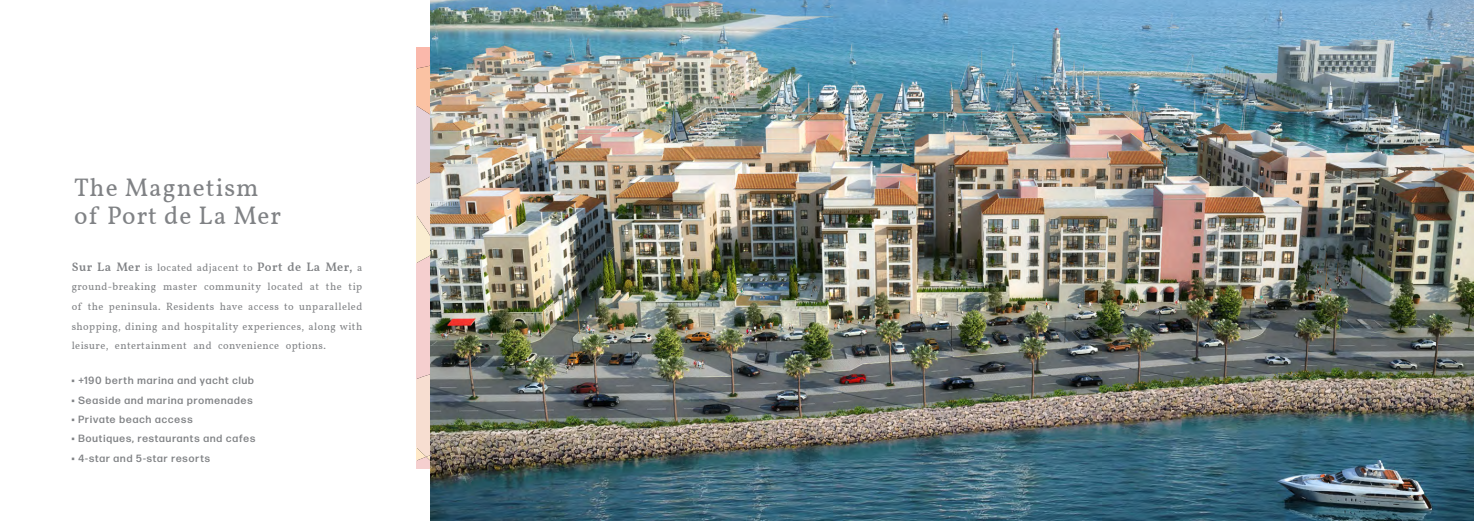
<style>
.page{position:relative;width:1474px;height:521px;background:#fff}
.page>*{position:absolute;margin:0;border:0;box-sizing:border-box;transform-origin:0 0}
.t1{font:25.29px/28.4px "Vollkorn";letter-spacing:.04em;color:#808285}
.t2{font:600 12.25px "Vollkorn";letter-spacing:.04em;color:#808285}
.t3{font:10.5px/19.7px "Vollkorn";letter-spacing:.04em;color:#808285;text-align:justify}
.t4{font:500 10.5px "Forma DJR Display";letter-spacing:.1em;color:#808285}
.s1{font-weight:400;font-size:10.5px}
</style>
<div class="page">
<svg style="left:417px;top:47px;width:13px;height:422px;background:#f3d3ca"></svg>
<img style="left:430px;top:0;width:1043px;height:521px">
<h1 class="t1" style="left:74px;top:174px;width:208px">The Magnetism of Port de La Mer</h1>
<p class="t2" style="left:72px;top:257px;width:292px">Sur La Mer <span class="s1">is located adjacent to</span> Port de La Mer, <span class="s1">a</span></p>
<p class="t3" style="left:72px;top:277px;width:292px">ground-breaking master community located at the tip of the peninsula. Residents have access to unparalleled shopping, dining and hospitality experiences, along with leisure, entertainment and convenience options.</p>
<p class="t4" style="left:72px;top:374px;width:184px">• +190 berth marina and yacht club</p>
<p class="t4" style="left:72px;top:393px;width:182px">• Seaside and marina promenades</p>
<p class="t4" style="left:72px;top:413px;width:122px">• Private beach access</p>
<p class="t4" style="left:72px;top:432px;width:185px">• Boutiques, restaurants and cafes</p>
<p class="t4" style="left:72px;top:452px;width:140px">• 4-star and 5-star resorts</p>
</div>
